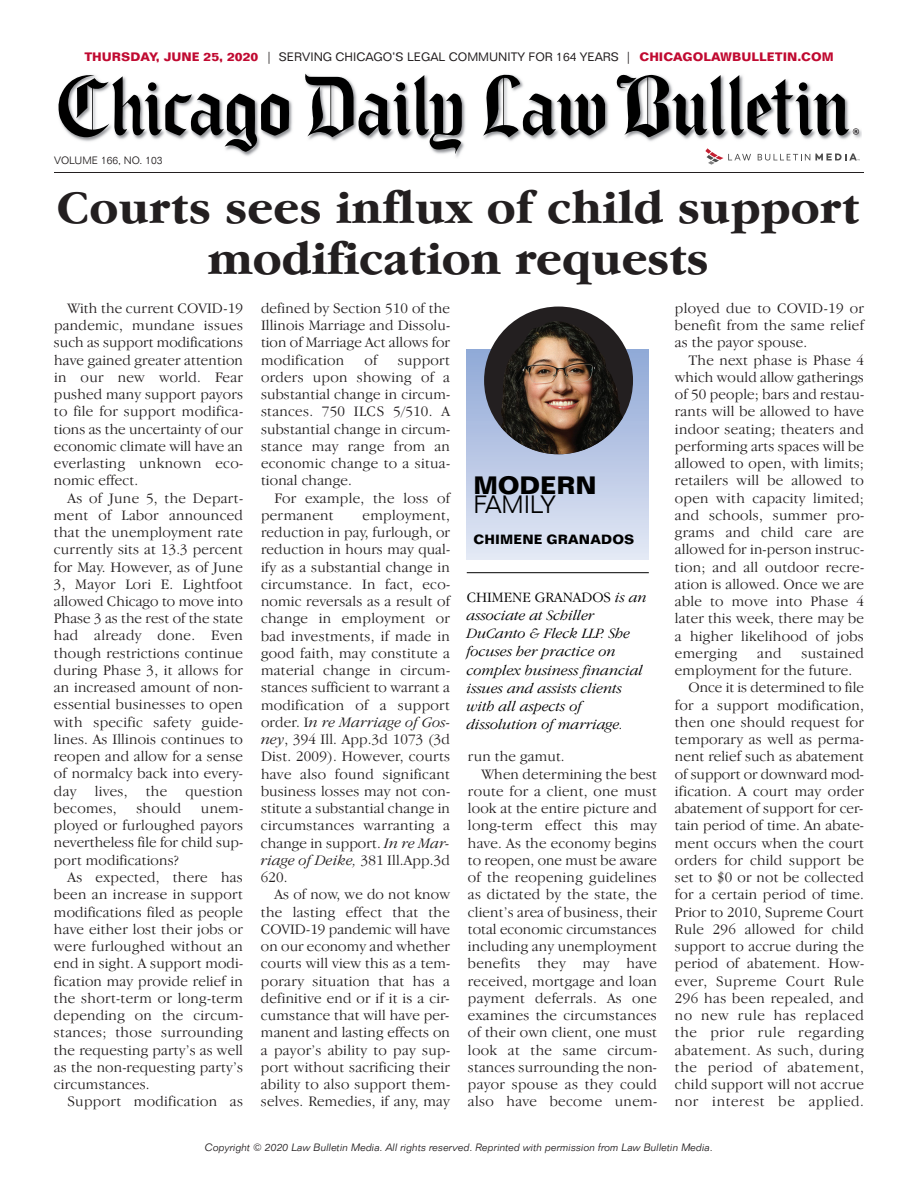
<style>
.page{position:relative;width:918px;height:1188px;background:#fff}
.page>*{position:absolute;margin:0;border:0;box-sizing:border-box;transform-origin:0 0}
.t1{font:700 48px/51px "Garamond IT Cby BT";letter-spacing:.005em;color:#231f20;text-align:center}
.t2{font:700 24.6px "Folio BT";letter-spacing:-.005em;color:#000}
.t3{font:300 24.6px "Folio BT";color:#000}
.t4{font:300 15px/17.2px "Garamond IT Cby BT";letter-spacing:.015em;color:#231f20;text-align:justify}
.t5{font:300 15px "Garamond IT Cby BT";letter-spacing:.04em;color:#231f20}
.t6{font:300 15px "Garamond IT Cby BT";letter-spacing:.035em;color:#231f20}
.t7{font:300 15px "Garamond IT Cby BT";letter-spacing:-.005em;color:#231f20}
.t8{font:italic 300 14.85px/18px "Garamond IT Cby BT";color:#000}
.t9{font:700 13.2px "Folio BT";letter-spacing:.015em;color:#000}
.t10{font:12px "Folio BT";color:#231f20}
.t11{font:italic 300 10.5px "Folio BT";color:#231f20}
.t12{font:300 10.5px "Folio BT";color:#231f20}
.s1{font-weight:700;color:#c00a31}
.s2{font-style:italic}
.s3{font-style:normal}
</style>
<div class="page">
<img style="left:240px;top:73px;width:621px;height:87px">
<svg style="left:58px;top:73px;width:231px;height:79px"></svg>
<svg style="left:303px;top:74px;width:159px;height:80px"></svg>
<svg style="left:483px;top:73px;width:122px;height:64px"></svg>
<svg style="left:615px;top:74px;width:244px;height:63px"></svg>
<svg style="left:758px;top:153px;width:102px;height:8px"></svg>
<svg style="left:705px;top:148px;width:46px;height:17px"></svg>
<hr style="left:54px;top:172px;width:810px;height:1px;background:#231f20">
<div style="left:467px;top:350px;width:182px;height:209px;background:linear-gradient(to bottom,#8fa7d5,#e3e8f5)"></div>
<div style="left:484px;top:307px;width:149px;height:147px;background:#231f20;border-radius:50%"></div>
<img style="left:500px;top:321px;width:123px;height:133px">
<hr style="left:467px;top:572px;width:182px;height:1px;background:#000">
<p class="t10" style="left:84px;top:52px;width:751px"><span class="s1">THURSDAY, JUNE 25, 2020</span> | SERVING CHICAGO’S LEGAL COMMUNITY FOR 164 YEARS | <span class="s1">CHICAGOLAWBULLETIN.COM</span></p>
<p class="t12" style="left:54px;top:157px;width:110px">VOLUME 166, NO. 103</p>
<h1 class="t1" style="left:57px;top:187px;width:804px">Courts sees influx of child support modification requests</h1>
<p class="t4" style="left:261px;top:301px;width:191px">defined by Section 510 of the Illinois Marriage and Dissolu&shy;tion of Marriage Act allows for modification</p>
<p class="t4" style="left:54px;top:301px;width:191px;text-indent:14px">With the current COVID-19 pandemic, mundane issues such as support modifications have gained greater attention in our new world. Fear pushed many support payors to file for support modifica&shy;tions as the uncertainty of our economic climate will have an everlasting unknown eco&shy;nomic effect.</p>
<p class="t4" style="left:54px;top:490px;width:191px;text-indent:14px">As of June 5, the Depart&shy;ment of Labor announced that the unemployment rate currently sits at 13.3 percent for May. However, as of June 3, Mayor Lori E. Lightfoot allowed Chicago to move into Phase 3 as the rest of the state had already done. Even though restrictions continue during Phase 3, it allows for an increased amount of non&shy;essential businesses to open with specific safety guide&shy;lines. As Illinois continues to reopen and allow for a sense of normalcy back into every&shy;day lives, the question becomes,</p>
<p class="t4" style="left:675px;top:301px;width:191px">ployed due to COVID-19 or benefit from the same relief as the payor spouse.</p>
<p class="t4" style="left:675px;top:352px;width:191px;text-indent:14px">The next phase is Phase 4 which would allow gatherings of 50 people; bars and restau&shy;rants will be allowed to have indoor seating; theaters and performing arts spaces will be allowed to open, with limits; retailers will be allowed to open with capacity limited; and schools, summer pro&shy;grams and child care are allowed for in-person instruc&shy;tion; and all outdoor recre&shy;ation is allowed. Once we are able to move into Phase 4 later this week, there may be a higher likelihood of jobs emerging</p>
<p class="t4" style="left:365px;top:352px;width:14px">of</p>
<p class="t4" style="left:261px;top:352px;width:191px;text-indent:137px">support orders upon showing of a substantial change in circum&shy;stances. 750 ILCS 5/510. A substantial change in circum&shy;stance may range from an economic change to a situa&shy;tional change.</p>
<p class="t4" style="left:261px;top:490px;width:191px;text-indent:14px">For example, the loss of permanent</p>
<h2 class="t2" style="left:473px;top:476px;width:125px">MODERN</h2>
<h2 class="t3" style="left:473px;top:496px;width:84px">FA M I LY</h2>
<p class="t9" style="left:473px;top:535px;width:163px">CHIMENE GRANADOS</p>
<p class="t4" style="left:261px;top:508px;width:191px;text-indent:102px">employment, reduction in pay, furlough, or reduction in hours may qual&shy;ify as a substantial change in circumstance. In fact, eco&shy;nomic reversals as a result of change in employment or bad investments, if made in good faith, may constitute a material change in circum&shy;stances sufficient to warrant a modification of a support order. I<span class="s2">n re Marriage of Gos&shy;ney</span>, 394 Ill. App.3d 1073 (3d Dist. 2009). However, courts have also found significant business losses may not con&shy;stitute a substantial change in circumstances warranting a change in support. <span class="s2">In re Mar&shy;riage of Deike,</span> 381 Ill.App.3d 620.</p>
<p class="t4" style="left:261px;top:887px;width:191px;text-indent:13px">As of now, we do not know the lasting effect that the COVID-19 pandemic will have on our economy and whether courts will view this as a tem&shy;porary situation that has a definitive end or if it is a cir&shy;cumstance that will have per&shy;manent and lasting effects on a payor’s ability to pay sup&shy;port without sacrificing their ability to also support them&shy;selves. Remedies, if any, may</p>
<p class="t8" style="left:467px;top:590px;width:182px"><span class="s3">CHIMENE GRANADOS</span> is an associate at Schiller<br>DuCanto &amp; Fleck LLP. She focuses her practice on complex business financial issues and assists clients with all aspects of dissolution of marriage.</p>
<p class="t4" style="left:757px;top:646px;width:26px">and</p>
<p class="t4" style="left:802px;top:646px;width:64px">sustained</p>
<p class="t4" style="left:675px;top:663px;width:179px">employment for the future.</p>
<p class="t4" style="left:688px;top:680px;width:177px">Once it is determined to file</p>
<p class="t4" style="left:675px;top:697px;width:191px">for a support modification,</p>
<p class="t4" style="left:675px;top:715px;width:191px">then one should request for</p>
<p class="t4" style="left:675px;top:732px;width:191px">temporary as well as perma-</p>
<p class="t4" style="left:675px;top:749px;width:191px">nent relief such as abatement</p>
<p class="t7" style="left:675px;top:768px;width:191px">of support or downward mod-</p>
<p class="t4" style="left:675px;top:784px;width:190px">ification. A court may order</p>
<p class="t4" style="left:675px;top:801px;width:190px">abatement of support for cer-</p>
<p class="t4" style="left:675px;top:818px;width:191px">tain period of time. An abate-</p>
<p class="t4" style="left:675px;top:835px;width:190px">ment occurs when the court</p>
<p class="t4" style="left:675px;top:853px;width:191px">orders for child support be</p>
<p class="t4" style="left:675px;top:870px;width:191px">set to $0 or not be collected</p>
<p class="t4" style="left:675px;top:887px;width:191px">for a certain period of time.</p>
<p class="t4" style="left:675px;top:904px;width:191px">Prior to 2010, Supreme Court</p>
<p class="t4" style="left:675px;top:922px;width:191px">Rule 296 allowed for child</p>
<p class="t4" style="left:675px;top:939px;width:191px">support to accrue during the</p>
<p class="t4" style="left:675px;top:956px;width:191px">period of abatement. How-</p>
<p class="t6" style="left:675px;top:975px;width:190px">ever, Supreme Court Rule</p>
<p class="t4" style="left:675px;top:991px;width:191px">296 has been repealed, and</p>
<p class="t5" style="left:675px;top:1010px;width:191px">no new rule has replaced</p>
<p class="t5" style="left:675px;top:1027px;width:190px">the prior rule regarding</p>
<p class="t6" style="left:675px;top:1044px;width:191px">abatement. As such, during</p>
<p class="t5" style="left:675px;top:1061px;width:190px">the period of abatement,</p>
<p class="t4" style="left:675px;top:1077px;width:190px">child support will not accrue</p>
<p class="t5" style="left:675px;top:1096px;width:190px">nor interest be applied.</p>
<p class="t11" style="left:205px;top:1143px;width:510px">Copyright © 2020 Law Bulletin Media. All rights reserved. Reprinted with permission from Law Bulletin Media.</p>
<p class="t4" style="left:468px;top:749px;width:98px">run the gamut.</p>
<p class="t4" style="left:481px;top:766px;width:177px">When determining the best</p>
<p class="t4" style="left:468px;top:784px;width:191px">route for a client, one must</p>
<p class="t4" style="left:468px;top:801px;width:191px">look at the entire picture and</p>
<p class="t4" style="left:468px;top:818px;width:191px">long-term effect this may</p>
<p class="t4" style="left:468px;top:835px;width:191px">have. As the economy begins</p>
<p class="t4" style="left:468px;top:853px;width:191px">to reopen, one must be aware</p>
<p class="t4" style="left:468px;top:870px;width:191px">of the reopening guidelines</p>
<p class="t4" style="left:468px;top:887px;width:191px">as dictated by the state, the</p>
<p class="t4" style="left:468px;top:904px;width:191px">client’s area of business, their</p>
<p class="t4" style="left:468px;top:922px;width:191px">total economic circumstances</p>
<p class="t4" style="left:468px;top:939px;width:190px">including any unemployment</p>
<p class="t4" style="left:468px;top:956px;width:191px">benefits they may have</p>
<p class="t4" style="left:468px;top:973px;width:191px">received, mortgage and loan</p>
<p class="t4" style="left:468px;top:991px;width:191px">payment deferrals. As one</p>
<p class="t4" style="left:468px;top:1008px;width:191px">examines the circumstances</p>
<p class="t4" style="left:468px;top:1025px;width:190px">of their own client, one must</p>
<p class="t4" style="left:468px;top:1042px;width:191px">look at the same circum-</p>
<p class="t4" style="left:468px;top:1060px;width:191px">stances surrounding the non-</p>
<p class="t4" style="left:468px;top:1077px;width:191px">payor spouse as they could</p>
<p class="t4" style="left:468px;top:1094px;width:191px">also have become unem-</p>
<p class="t4" style="left:136px;top:801px;width:47px">should</p>
<p class="t4" style="left:54px;top:801px;width:191px;text-indent:147px">unem&shy;ployed or furloughed payors nevertheless file for child sup&shy;port modifications?</p>
<p class="t4" style="left:54px;top:870px;width:191px;text-indent:14px">As expected, there has been an increase in support modifications filed as people have either lost their jobs or were furloughed without an end in sight. A support modi&shy;fication may provide relief in the short-term or long-term depending on the circum&shy;stances; those surrounding the requesting party’s as well as the non-requesting party’s circumstances.</p>
<p class="t4" style="left:68px;top:1094px;width:177px">Support modification as</p>
</div>
